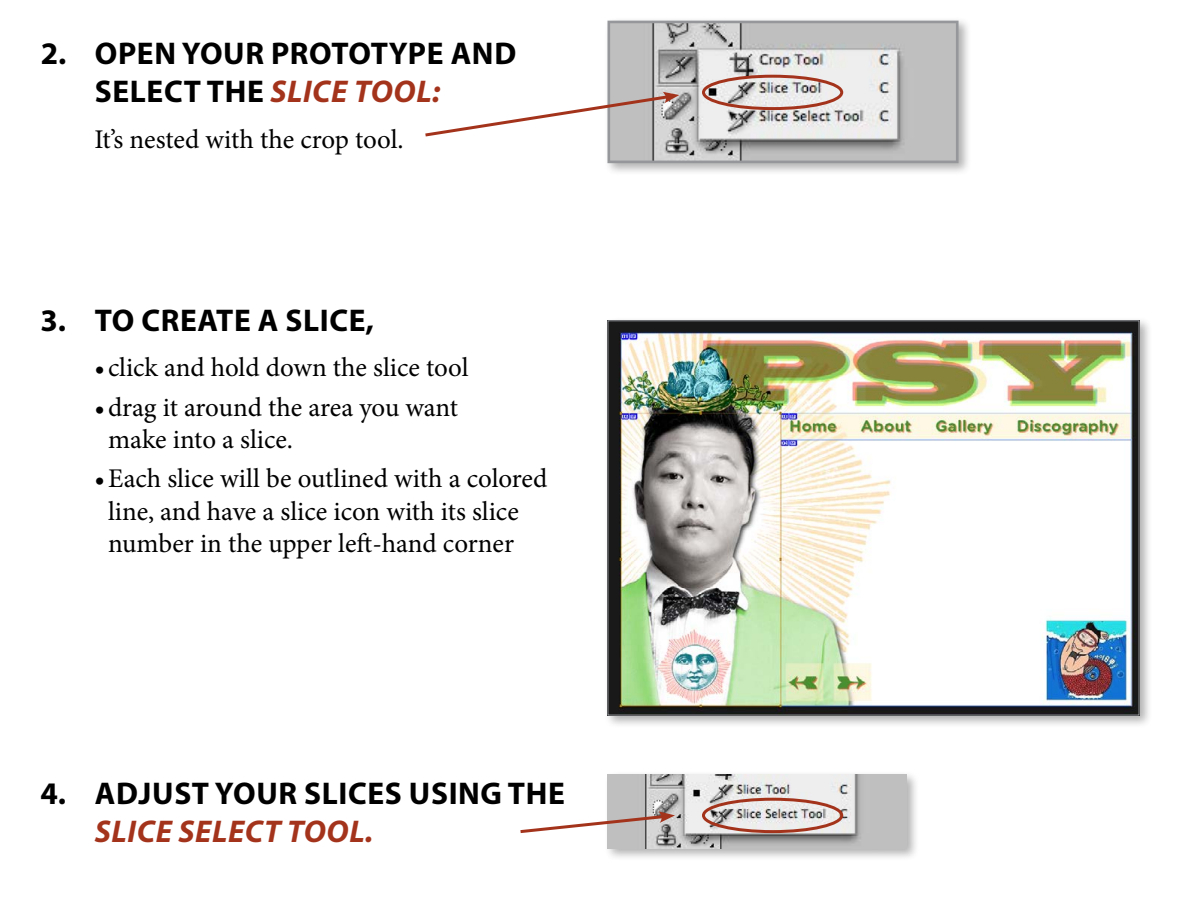
<style>
.page{position:relative;width:1188px;height:918px;background:#fff}
.page>*{position:absolute;margin:0;border:0;box-sizing:border-box;transform-origin:0 0}
.t1{font:700 31.5px/37.8px "Myriad Pro";letter-spacing:.02em;color:#000}
.t2{font:italic 700 31.5px "Myriad Pro";letter-spacing:.02em;color:#a4331c}
.t3{font:27px/32.4px "Minion Pro";color:#000}
.s1{font-style:italic;color:#a4331c}
</style>
<div class="page">
<div style="left:604px;top:17px;width:368px;height:159px;background:#000;opacity:.31"></div>
<img style="left:612px;top:25px;width:343px;height:134px">
<div style="left:608px;top:21px;width:351px;height:142px;border:3px solid #95979a"></div>
<div style="left:604px;top:770px;width:315px;height:91px;background:#000;opacity:.31"></div>
<img style="left:608px;top:774px;width:298px;height:74px">
<div style="left:604px;top:316px;width:549px;height:413px;background:#000;opacity:.31"></div>
<img style="left:610px;top:322px;width:527px;height:392px">
<div style="left:702px;top:75px;width:141px;height:35px;border:3px solid #a4331c;border-radius:50%"></div>
<div style="left:702px;top:798px;width:141px;height:35px;border:3px solid #a4331c;border-radius:50%"></div>
<svg style="left:425px;top:92px;width:254px;height:46px"></svg>
<svg style="left:520px;top:811px;width:155px;height:24px"></svg>
<p class="t1" style="left:95px;top:34px;width:423px;text-indent:-54px">2. OPEN YOUR PROTOTYPE AND<br>SELECT THE <span class="s1">SLICE TOOL:</span></p>
<p class="t3" style="left:94px;top:123px;width:311px">It’s nested with the crop tool.</p>
<p class="t1" style="left:40px;top:300px;width:335px">3. TO CREATE A SLICE,</p>
<p class="t3" style="left:94px;top:352px;width:376px">• click and hold down the slice tool</p>
<p class="t3" style="left:108px;top:391px;width:352px;text-indent:-14px">•drag it around the area you want make into a slice.</p>
<p class="t3" style="left:108px;top:462px;width:441px;text-indent:-14px">•Each slice will be outlined with a colored line, and have a slice icon with its slice number in the upper left-hand corner</p>
<p class="t1" style="left:40px;top:774px;width:526px">4. ADJUST YOUR SLICES USING THE</p>
<p class="t2" style="left:95px;top:811px;width:280px">SLICE SELECT TOOL.</p>
</div>
